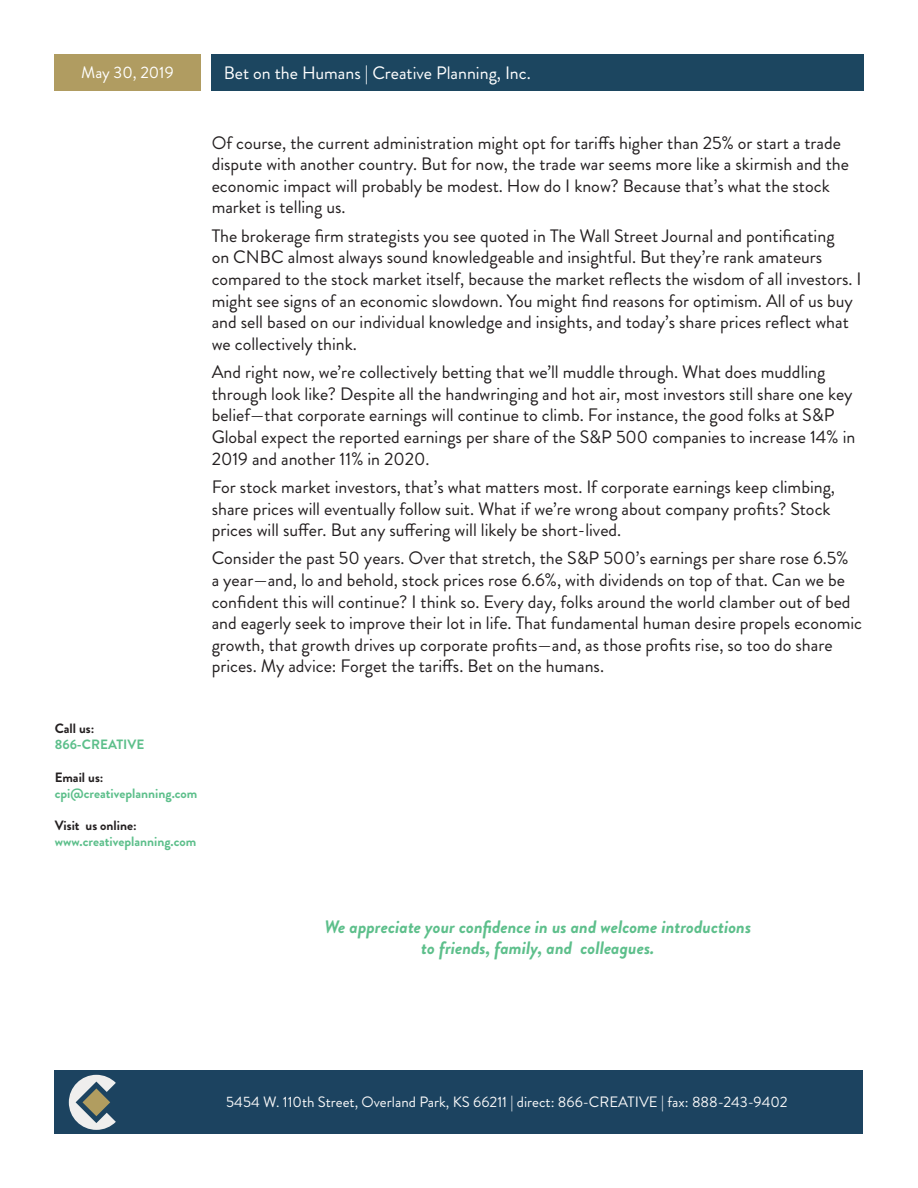
<style>
.page{position:relative;width:918px;height:1188px;background:#fff}
.page>*{position:absolute;margin:0;border:0;box-sizing:border-box;transform-origin:0 0}
.t1{font:18px/21.6px "Brandon Grotesque";color:#231f20}
.t2{font:italic 700 18px/21.6px "Brandon Grotesque";color:#5dbf8b;text-align:center}
.t3{font:18px "Brandon Grotesque";color:#fff}
.t4{font:16.5px "Brandon Grotesque";color:#fff}
.t5{font:15px "Brandon Grotesque";color:#f7f7f8}
.t6{font:700 13.5px/16.2px "Brandon Grotesque";color:#5dbf8b}
.s1{color:#231f20}
</style>
<div class="page">
<div style="left:55px;top:1070px;width:808px;height:63px;background:#1c4360"></div>
<div style="left:54px;top:54px;width:147px;height:37px;background:#b09c61"></div>
<div style="left:212px;top:54px;width:652px;height:37px;background:#1c4660"></div>
<svg style="left:69px;top:1075px;width:47px;height:55px"></svg>
<p class="t4" style="left:81px;top:61px;width:94px">May 30, 2019</p>
<p class="t3" style="left:224px;top:60px;width:309px">Bet on the Humans | Creative Planning, Inc.</p>
<p class="t1" style="left:212px;top:132px;width:639px">Of course, the current administration might opt for tariffs higher than 25% or start a trade dispute with another country. But for now, the trade war seems more like a skirmish and the economic impact will probably be modest. How do I know? Because that’s what the stock market is telling us.</p>
<p class="t1" style="left:212px;top:225px;width:651px">The brokerage firm strategists you see quoted in The Wall Street Journal and pontificating<br>on CNBC almost always sound knowledgeable and insightful. But they’re rank amateurs compared to the stock market itself, because the market reflects the wisdom of all investors. I might see signs of an economic slowdown. You might find reasons for optimism. All of us buy and sell based on our individual knowledge and insights, and today’s share prices reflect what we collectively think.</p>
<p class="t1" style="left:212px;top:361px;width:645px">And right now, we’re collectively betting that we’ll muddle through. What does muddling through look like? Despite all the handwringing and hot air, most investors still share one key belief—that corporate earnings will continue to climb. For instance, the good folks at S&amp;P Global expect the reported earnings per share of the S&amp;P 500 companies to increase 14% in 2019 and another 11% in 2020.</p>
<p class="t1" style="left:212px;top:476px;width:625px">For stock market investors, that’s what matters most. If corporate earnings keep climbing, share prices will eventually follow suit. What if we’re wrong about company profits? Stock prices will suffer. But any suffering will likely be short-lived.</p>
<p class="t1" style="left:212px;top:548px;width:652px">Consider the past 50 years. Over that stretch, the S&amp;P 500’s earnings per share rose 6.5%<br>a year—and, lo and behold, stock prices rose 6.6%, with dividends on top of that. Can we be confident this will continue? I think so. Every day, folks around the world clamber out of bed and eagerly seek to improve their lot in life. That fundamental human desire propels economic growth, that growth drives up corporate profits—and, as those profits rise, so too do share prices. My advice: Forget the tariffs. Bet on the humans.</p>
<p class="t6" style="left:55px;top:721px;width:91px"><span class="s1">Call us:<br></span>866-CREATIVE</p>
<p class="t6" style="left:55px;top:769px;width:144px"><span class="s1">Email us: </span>cpi@creativeplanning.com</p>
<p class="t6" style="left:55px;top:818px;width:143px"><span class="s1">Visit us online: </span>www.creativeplanning.com</p>
<p class="t2" style="left:324px;top:916px;width:428px">We appreciate your confidence in us and welcome introductions to friends, family, and colleagues.</p>
<p class="t5" style="left:226px;top:1091px;width:563px">5454 W. 110th Street, Overland Park, KS 66211 | direct: 866-CREATIVE | fax: 888-243-9402</p>
</div>
